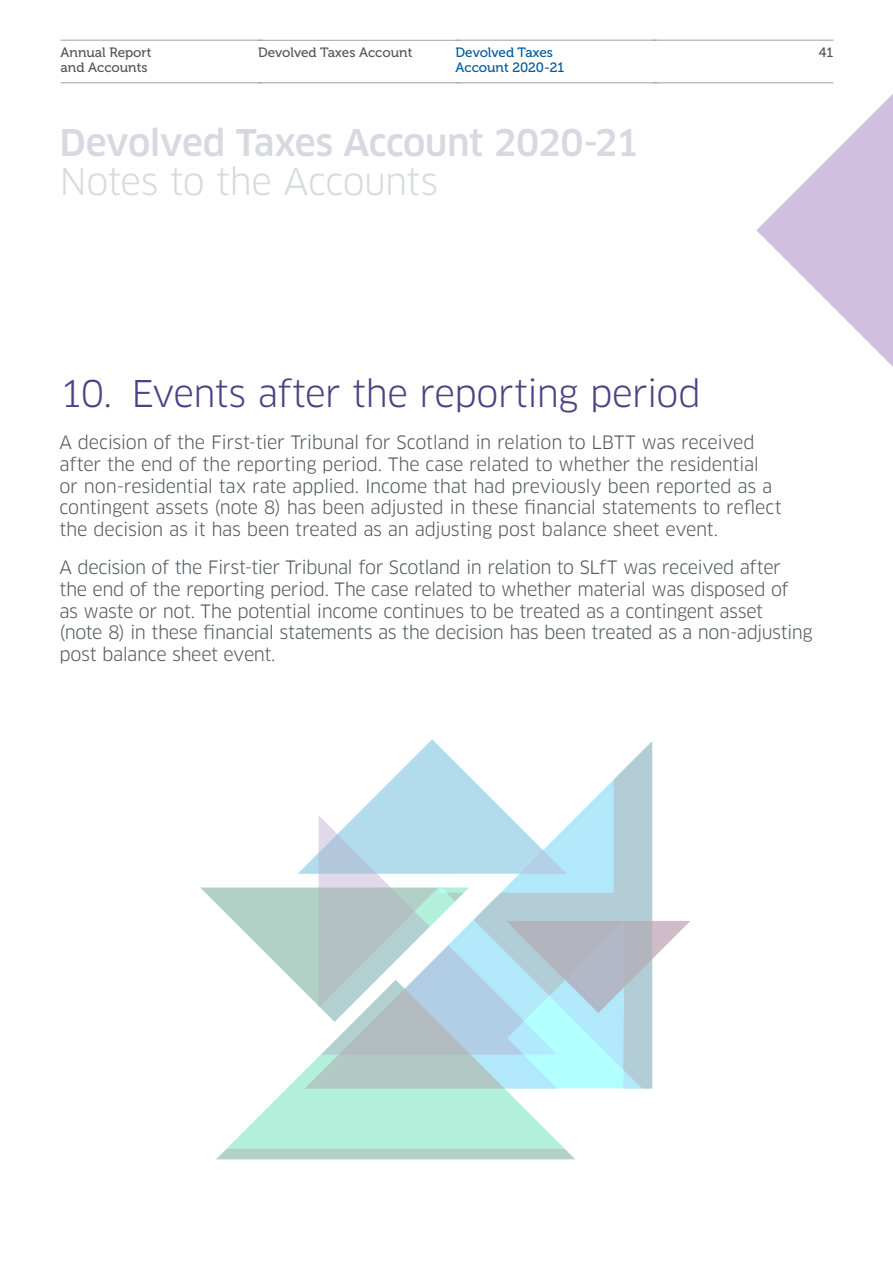
<style>
.page{position:relative;width:893px;height:1263px;background:#fff}
.page>*{position:absolute;margin:0;border:0;box-sizing:border-box;transform-origin:0 0}
.Grey_Heading_THIN{font:36px "Clan OT";letter-spacing:-.025em;color:#4b4185}
.Heading_Med{font:500 36px "Clan OT";letter-spacing:-.015em;color:#d8d8e1}
.Grey_Heading_THIN-2{font:36px "Clan OT";letter-spacing:-.02em;color:#d8dadb}
.Body_Text{font:18px/21.6px "Clan OT";letter-spacing:-.02em;color:#52555b}
.t1{font:13.5px/15px "Museo 500";color:#52555b}
.t2{font:13.5px/15px "Museo 500";color:#00599f}
</style>
<div class="page">
<svg style="left:756px;top:82px;width:137px;height:285px"></svg>
<svg style="left:200px;top:739px;width:490px;height:421px"></svg>
<hr style="left:61px;top:40px;width:201px;height:1px;background:#a0a2a4">
<hr style="left:61px;top:82px;width:201px;height:1px;background:#a0a2a4">
<hr style="left:258px;top:40px;width:202px;height:1px;background:#a0a2a4">
<hr style="left:258px;top:82px;width:202px;height:1px;background:#a0a2a4">
<hr style="left:455px;top:40px;width:202px;height:1px;background:#a0a2a4">
<hr style="left:455px;top:82px;width:202px;height:1px;background:#a0a2a4">
<hr style="left:653px;top:40px;width:180px;height:1px;background:#a0a2a4">
<hr style="left:653px;top:82px;width:180px;height:1px;background:#a0a2a4">
<p class="t1" style="left:61px;top:45px;width:93px">Annual Report and Accounts</p>
<p class="t1" style="left:258px;top:46px;width:156px">Devolved Taxes Account</p>
<p class="t2" style="left:455px;top:45px;width:110px">Devolved Taxes<br>Account 2020-21</p>
<p class="t1" style="left:819px;top:45px;width:16px">41</p>
<p class="Heading_Med" style="left:60px;top:122px;width:581px">Devolved Taxes Account 2020-21</p>
<p class="Grey_Heading_THIN-2" style="left:60px;top:160px;width:380px">Notes to the Accounts</p>
<p class="Grey_Heading_THIN" style="left:60px;top:372px;width:643px">10. Events after the reporting period</p>
<p class="Body_Text" style="left:60px;top:432px;width:724px">A decision of the First-tier Tribunal for Scotland in relation to LBTT was received after the end of the reporting period. The case related to whether the residential or non-residential tax rate applied. Income that had previously been reported as a contingent assets (note 8) has been adjusted in these financial statements to reflect the decision as it has been treated as an adjusting post balance sheet event.</p>
<p class="Body_Text" style="left:60px;top:557px;width:755px">A decision of the First-tier Tribunal for Scotland in relation to SLfT was received after the end of the reporting period. The case related to whether material was disposed of<br>as waste or not. The potential income continues to be treated as a contingent asset<br>(note 8) in these financial statements as the decision has been treated as a non-adjusting post balance sheet event.</p>
</div>
